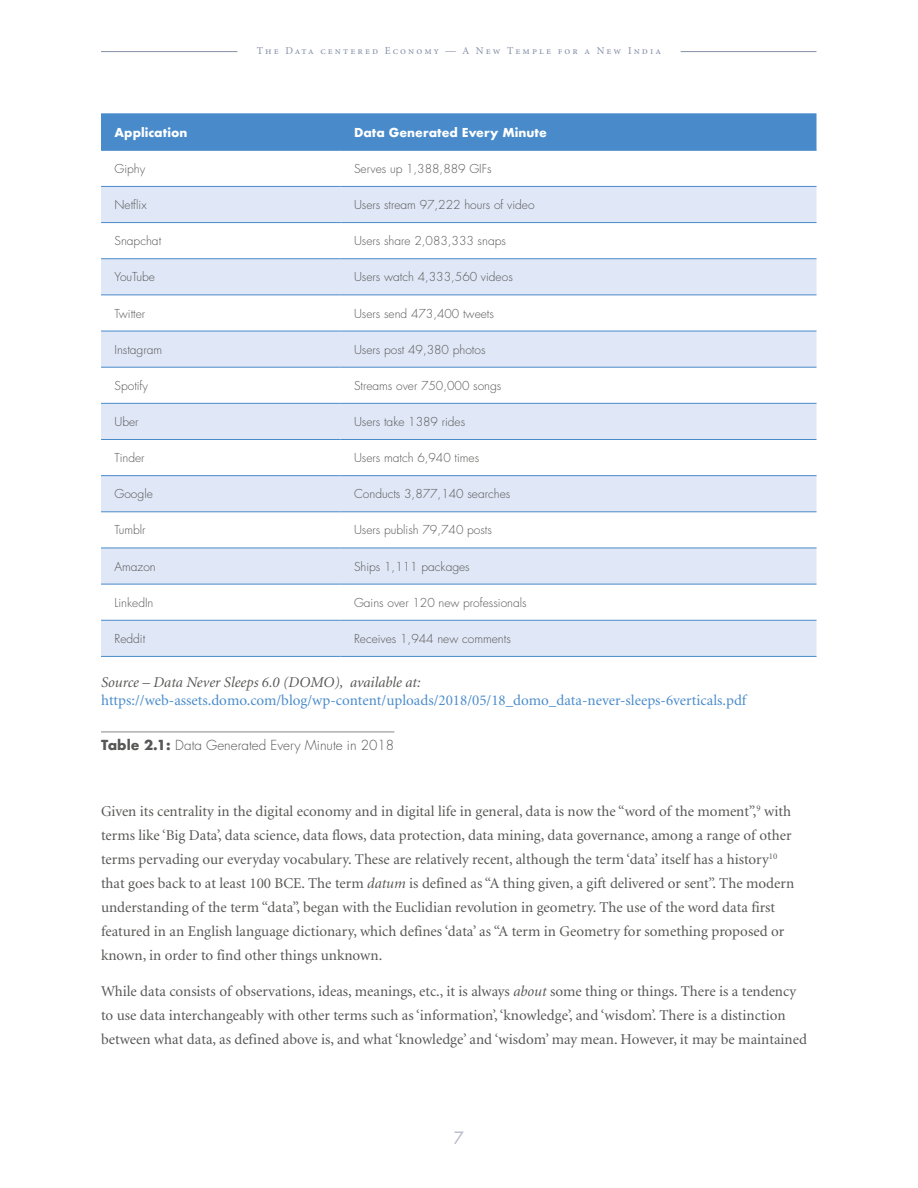
<style>
.page{position:relative;width:918px;height:1188px;background:#fff}
.page>*{position:absolute;margin:0;border:0;box-sizing:border-box;transform-origin:0 0}
.t1{font:16.5px "Futura";color:#b4b7c8}
.t2{font:15px/24px "Minion";color:#575756}
.t3{font:15px "Minion";color:#498bca}
.t4{font:italic 15px "Minion";color:#575756}
.t5{font:300 13.5px "Futura";color:#575756}
.t6{font:300 12px "Futura";color:#575756}
.t7{font:700 12px "Futura";color:#fff}
.t8{font:10.5px "Minion Regular SC";letter-spacing:.195em;color:#848ea6}
.s1{font-weight:700}
.s2{font-style:italic}
</style>
<div class="page">
<hr style="left:101px;top:51px;width:136px;height:1px;background:#848ea6">
<hr style="left:681px;top:51px;width:136px;height:1px;background:#848ea6">
<div style="left:101px;top:113px;width:716px;height:37px;background:#498bca"></div>
<svg style="left:101px;top:187px;width:716px;height:469px;fill:#e0e7f6"></svg>
<hr style="left:101px;top:150px;width:240px;height:1px;background:#498bca">
<hr style="left:341px;top:150px;width:476px;height:1px;background:#498bca">
<hr style="left:101px;top:186px;width:240px;height:1px;background:#498bca">
<hr style="left:341px;top:186px;width:476px;height:1px;background:#498bca">
<hr style="left:101px;top:222px;width:240px;height:1px;background:#498bca">
<hr style="left:341px;top:222px;width:476px;height:1px;background:#498bca">
<hr style="left:101px;top:258px;width:240px;height:1px;background:#498bca">
<hr style="left:341px;top:258px;width:476px;height:1px;background:#498bca">
<hr style="left:101px;top:295px;width:240px;height:1px;background:#498bca">
<hr style="left:341px;top:295px;width:476px;height:1px;background:#498bca">
<hr style="left:101px;top:331px;width:240px;height:1px;background:#498bca">
<hr style="left:341px;top:331px;width:476px;height:1px;background:#498bca">
<hr style="left:101px;top:367px;width:240px;height:1px;background:#498bca">
<hr style="left:341px;top:367px;width:476px;height:1px;background:#498bca">
<hr style="left:101px;top:403px;width:240px;height:1px;background:#498bca">
<hr style="left:341px;top:403px;width:476px;height:1px;background:#498bca">
<hr style="left:101px;top:439px;width:240px;height:1px;background:#498bca">
<hr style="left:341px;top:439px;width:476px;height:1px;background:#498bca">
<hr style="left:101px;top:475px;width:240px;height:1px;background:#498bca">
<hr style="left:341px;top:475px;width:476px;height:1px;background:#498bca">
<hr style="left:101px;top:511px;width:240px;height:1px;background:#498bca">
<hr style="left:341px;top:511px;width:476px;height:1px;background:#498bca">
<hr style="left:101px;top:548px;width:240px;height:1px;background:#498bca">
<hr style="left:341px;top:548px;width:476px;height:1px;background:#498bca">
<hr style="left:101px;top:584px;width:240px;height:1px;background:#498bca">
<hr style="left:341px;top:584px;width:476px;height:1px;background:#498bca">
<hr style="left:101px;top:620px;width:240px;height:1px;background:#498bca">
<hr style="left:341px;top:620px;width:476px;height:1px;background:#498bca">
<hr style="left:101px;top:656px;width:240px;height:1px;background:#498bca">
<hr style="left:341px;top:656px;width:476px;height:1px;background:#498bca">
<hr style="left:101px;top:732px;width:293px;height:1px;background:#878787">
<p class="t8" style="left:257px;top:45px;width:406px">The Data centered Economy — A New Temple for a New India</p>
<p class="t7" style="left:115px;top:124px;width:74px">Application</p>
<p class="t7" style="left:354px;top:124px;width:194px">Data Generated Every Minute</p>
<p class="t6" style="left:115px;top:161px;width:32px">Giphy</p>
<p class="t6" style="left:354px;top:161px;width:139px">Serves up 1,388,889 GIFs</p>
<p class="t6" style="left:115px;top:197px;width:34px">Netflix</p>
<p class="t6" style="left:354px;top:197px;width:182px">Users stream 97,222 hours of video</p>
<p class="t6" style="left:115px;top:234px;width:48px">Snapchat</p>
<p class="t6" style="left:354px;top:234px;width:153px">Users share 2,083,333 snaps</p>
<p class="t6" style="left:115px;top:270px;width:42px">YouTube</p>
<p class="t6" style="left:354px;top:270px;width:160px">Users watch 4,333,560 videos</p>
<p class="t6" style="left:115px;top:306px;width:32px">Twitter</p>
<p class="t6" style="left:354px;top:306px;width:141px">Users send 473,400 tweets</p>
<p class="t6" style="left:115px;top:342px;width:49px">Instagram</p>
<p class="t6" style="left:354px;top:342px;width:133px">Users post 49,380 photos</p>
<p class="t6" style="left:115px;top:378px;width:35px">Spotify</p>
<p class="t6" style="left:354px;top:378px;width:149px">Streams over 750,000 songs</p>
<p class="t6" style="left:115px;top:414px;width:26px">Uber</p>
<p class="t6" style="left:354px;top:414px;width:113px">Users take 1389 rides</p>
<p class="t6" style="left:115px;top:451px;width:32px">Tinder</p>
<p class="t6" style="left:354px;top:451px;width:127px">Users match 6,940 times</p>
<p class="t6" style="left:115px;top:487px;width:40px">Google</p>
<p class="t6" style="left:354px;top:487px;width:158px">Conducts 3,877,140 searches</p>
<p class="t6" style="left:115px;top:523px;width:33px">Tumblr</p>
<p class="t6" style="left:354px;top:523px;width:139px">Users publish 79,740 posts</p>
<p class="t6" style="left:115px;top:559px;width:43px">Amazon</p>
<p class="t6" style="left:354px;top:559px;width:117px">Ships 1,111 packages</p>
<p class="t6" style="left:115px;top:595px;width:40px">LinkedIn</p>
<p class="t6" style="left:354px;top:595px;width:174px">Gains over 120 new professionals</p>
<p class="t6" style="left:115px;top:631px;width:32px">Reddit</p>
<p class="t6" style="left:354px;top:631px;width:158px">Receives 1,944 new comments</p>
<p class="t4" style="left:101px;top:675px;width:321px">Source – Data Never Sleeps 6.0 (DOMO), available at:</p>
<p class="t3" style="left:101px;top:693px;width:647px">https://web-assets.domo.com/blog/wp-content/uploads/2018/05/18_domo_data-never-sleeps-6verticals.pdf</p>
<p class="t5" style="left:101px;top:737px;width:295px"><span class="s1">Table 2.1:</span> Data Generated Every Minute in 2018</p>
<p class="t2" style="left:101px;top:800px;width:695px">Given its centrality in the digital economy and in digital life in general, data is now the “word of the moment”,<sup>9</sup> with terms like ‘Big Data’, data science, data flows, data protection, data mining, data governance, among a range of other terms pervading our everyday vocabulary. These are relatively recent, although the term ‘data’ itself has a history<sup>10 </sup>that goes back to at least 100 BCE. The term <span class="s2">datum</span> is defined as “A thing given, a gift delivered or sent”. The modern understanding of the term “data”, began with the Euclidian revolution in geometry. The use of the word data first featured in an English language dictionary, which defines ‘data’ as “A term in Geometry for something proposed or known, in order to find other things unknown.</p>
<p class="t2" style="left:101px;top:980px;width:707px">While data consists of observations, ideas, meanings, etc., it is always <span class="s2">about</span> some thing or things. There is a tendency to use data interchangeably with other terms such as ‘information’, ‘knowledge’, and ‘wisdom’. There is a distinction between what data, as defined above is, and what ‘knowledge’ and ‘wisdom’ may mean. However, it may be maintained</p>
<p class="t1" style="left:454px;top:1127px;width:12px">7</p>
</div>
